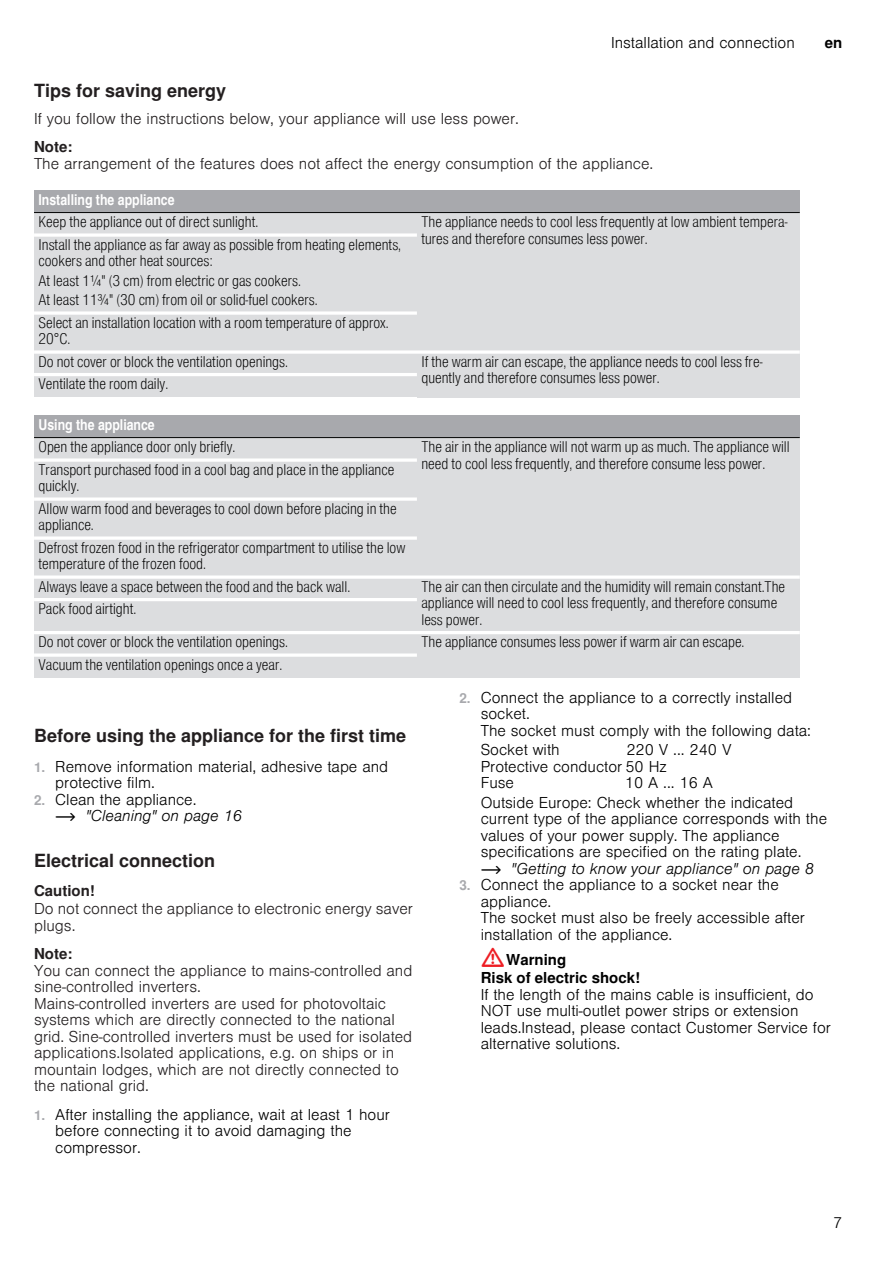
<style>
.page{position:relative;width:893px;height:1263px;background:#fff}
.page>*{position:absolute;margin:0;border:0;box-sizing:border-box;transform-origin:0 0}
.t1{font:700 18px "Nimbus San L";color:#231f20}
.t2{font:15px/16.5px "Nimbus San L Lig Con";color:#000}
.t3{font:300 15px/16.5px "Nimbus San L";color:#000}
.t4{font:300 15px/16.5px "Nimbus San L";color:#231f20}
.t5{font:15px "Nimbus San L Bol Con";color:#fff}
.t6{font:700 15px/18.5px "Nimbus San L";color:#000}
.t7{font:700 15px "Nimbus San L";color:#231f20}
.s1{font-weight:700;font-size:13.5px;color:#a8a9ad}
.s2{font-family:"BSH Symb PH1";font-weight:400}
.s3{font-style:italic}
.s4{font-family:"BSH Symb All";font-weight:400;font-size:21px;color:#ee1d23}
</style>
<div class="page">
<div style="left:34px;top:190px;width:765px;height:23px;background:#a8a9ad"></div>
<div style="left:34px;top:213px;width:383px;height:22px;background:#dcdddf"></div>
<div style="left:417px;top:213px;width:382px;height:139px;background:#dcdddf"></div>
<div style="left:34px;top:235px;width:383px;height:78px;background:#dcdddf"></div>
<div style="left:34px;top:313px;width:383px;height:39px;background:#dcdddf"></div>
<div style="left:34px;top:352px;width:383px;height:23px;background:#dcdddf"></div>
<div style="left:417px;top:352px;width:382px;height:45px;background:#dcdddf"></div>
<div style="left:34px;top:375px;width:383px;height:22px;background:#dcdddf"></div>
<hr style="left:34px;top:212px;width:765px;height:1px;background:#000">
<hr style="left:34px;top:233px;width:383px;height:4px;background:#f8f8f8">
<hr style="left:34px;top:311px;width:383px;height:4px;background:#f8f8f8">
<hr style="left:34px;top:350px;width:765px;height:4px;background:#f8f8f9">
<hr style="left:34px;top:373px;width:383px;height:3px;background:#fff">
<div style="left:34px;top:415px;width:765px;height:23px;background:#a8a9ad"></div>
<div style="left:34px;top:438px;width:383px;height:22px;background:#dcdddf"></div>
<div style="left:417px;top:438px;width:382px;height:139px;background:#dcdddf"></div>
<div style="left:34px;top:460px;width:383px;height:39px;background:#dcdddf"></div>
<div style="left:34px;top:499px;width:383px;height:39px;background:#dcdddf"></div>
<div style="left:34px;top:538px;width:383px;height:39px;background:#dcdddf"></div>
<div style="left:34px;top:577px;width:383px;height:23px;background:#dcdddf"></div>
<div style="left:417px;top:577px;width:382px;height:56px;background:#dcdddf"></div>
<div style="left:34px;top:600px;width:383px;height:33px;background:#dcdddf"></div>
<div style="left:34px;top:633px;width:383px;height:22px;background:#dcdddf"></div>
<div style="left:417px;top:633px;width:382px;height:45px;background:#dcdddf"></div>
<div style="left:34px;top:655px;width:383px;height:23px;background:#dcdddf"></div>
<hr style="left:34px;top:437px;width:765px;height:1px;background:#000">
<hr style="left:34px;top:458px;width:383px;height:4px;background:#f8f8f8">
<hr style="left:34px;top:497px;width:383px;height:4px;background:#f8f8f9">
<hr style="left:34px;top:536px;width:383px;height:4px;background:#f8f8f9">
<hr style="left:34px;top:575px;width:765px;height:4px;background:#fff">
<hr style="left:34px;top:598px;width:383px;height:3px;background:#fff">
<hr style="left:34px;top:631px;width:765px;height:3px;background:#fff">
<hr style="left:34px;top:653px;width:383px;height:4px;background:#f8f9f9">
<p class="t3" style="left:611px;top:33px;width:185px">Installation and connection</p>
<p class="t6" style="left:824px;top:33px;width:19px">en</p>
<p class="t1" style="left:34px;top:79px;width:194px">Tips for saving energy</p>
<p class="t4" style="left:34px;top:109px;width:486px">If you follow the instructions below, your appliance will use less power.</p>
<p class="t7" style="left:34px;top:137px;width:40px">Note:</p>
<p class="t4" style="left:34px;top:154px;width:620px">The arrangement of the features does not affect the energy consumption of the appliance.</p>
<p class="t5" style="left:39px;top:190px;width:138px">Installing the appliance</p>
<p class="t2" style="left:39px;top:213px;width:221px">Keep the appliance out of direct sunlight.</p>
<p class="t2" style="left:421px;top:213px;width:368px">The appliance needs to cool less frequently at low ambient tempera&shy;tures and therefore consumes less power.</p>
<p class="t2" style="left:39px;top:235px;width:364px">Install the appliance as far away as possible from heating elements, cookers and other heat sources:</p>
<p class="t2" style="left:39px;top:270px;width:281px;line-height:19.5px">At least 1¼" (3 cm) from electric or gas cookers.<br>At least 11¾" (30 cm) from oil or solid-fuel cookers.</p>
<p class="t2" style="left:39px;top:313px;width:352px">Select an installation location with a room temperature of approx.<br>20°C.</p>
<p class="t2" style="left:39px;top:352px;width:251px">Do not cover or block the ventilation openings.</p>
<p class="t2" style="left:421px;top:352px;width:342px">If the warm air can escape, the appliance needs to cool less fre&shy;quently and therefore consumes less power.</p>
<p class="t2" style="left:39px;top:375px;width:131px">Ventilate the room daily.</p>
<p class="t5" style="left:39px;top:415px;width:118px">Using the appliance</p>
<p class="t2" style="left:39px;top:438px;width:198px">Open the appliance door only briefly.</p>
<p class="t2" style="left:421px;top:438px;width:370px">The air in the appliance will not warm up as much. The appliance will need to cool less frequently, and therefore consume less power.</p>
<p class="t2" style="left:39px;top:460px;width:357px">Transport purchased food in a cool bag and place in the appliance quickly.</p>
<p class="t2" style="left:39px;top:499px;width:360px">Allow warm food and beverages to cool down before placing in the appliance.</p>
<p class="t2" style="left:39px;top:538px;width:368px">Defrost frozen food in the refrigerator compartment to utilise the low temperature of the frozen food.</p>
<p class="t2" style="left:39px;top:577px;width:313px">Always leave a space between the food and the back wall.</p>
<p class="t2" style="left:421px;top:577px;width:365px">The air can then circulate and the humidity will remain constant.The appliance will need to cool less frequently, and therefore consume less power.</p>
<p class="t2" style="left:39px;top:600px;width:99px">Pack food airtight.</p>
<p class="t2" style="left:39px;top:633px;width:251px">Do not cover or block the ventilation openings.</p>
<p class="t2" style="left:421px;top:633px;width:324px">The appliance consumes less power if warm air can escape.</p>
<p class="t2" style="left:39px;top:655px;width:245px">Vacuum the ventilation openings once a year.</p>
<p class="t1" style="left:34px;top:724px;width:374px">Before using the appliance for the first time</p>
<p class="t3" style="left:55px;top:757px;width:334px;text-indent:-21px"><span class="s1">1.</span> Remove information material, adhesive tape and protective film.</p>
<p class="t3" style="left:55px;top:790px;width:188px;text-indent:-21px"><span class="s1">2.</span> Clean the appliance.<br><span class="s2">~</span> <span class="s3">"Cleaning" on page 16</span></p>
<p class="t1" style="left:34px;top:849px;width:183px">Electrical connection</p>
<p class="t7" style="left:34px;top:881px;width:62px">Caution!</p>
<p class="t4" style="left:34px;top:899px;width:380px">Do not connect the appliance to electronic energy saver plugs.</p>
<p class="t7" style="left:34px;top:944px;width:40px">Note:</p>
<p class="t4" style="left:34px;top:961px;width:380px">You can connect the appliance to mains-controlled and sine-controlled inverters.<br>Mains-controlled inverters are used for photovoltaic systems which are directly connected to the national grid. Sine-controlled inverters must be used for isolated applications.Isolated applications, e.g. on ships or in mountain lodges, which are not directly connected to the national grid.</p>
<p class="t3" style="left:55px;top:1105px;width:336px;text-indent:-21px"><span class="s1">1.</span> After installing the appliance, wait at least 1 hour before connecting it to avoid damaging the compressor.</p>
<p class="t3" style="left:480px;top:688px;width:332px;text-indent:-21px"><span class="s1">2.</span> Connect the appliance to a correctly installed socket.<br>The socket must comply with the following data:</p>
<p class="t3" style="left:480px;top:740px;width:80px">Socket with</p>
<p class="t3" style="left:480px;top:740px;width:252px;text-indent:146px">220 V ... 240 V<br>Protective conductor 50 Hz<br>Fuse</p>
<p class="t3" style="left:625px;top:773px;width:89px">10 A ... 16 A</p>
<p class="t3" style="left:480px;top:793px;width:348px">Outside Europe: Check whether the indicated current type of the appliance corresponds with the values of your power supply. The appliance specifications are specified on the rating plate.<br><span class="s2">~</span> <span class="s3">"Getting to know your appliance" on page 8</span></p>
<p class="t3" style="left:480px;top:875px;width:326px;text-indent:-21px"><span class="s1">3.</span> Connect the appliance to a socket near the appliance.<br>The socket must also be freely accessible after installation of the appliance.</p>
<p class="t6" style="left:480px;top:950px;width:161px"><span class="s4">:</span>Warning<br>Risk of electric shock!</p>
<p class="t3" style="left:480px;top:985px;width:352px">If the length of the mains cable is insufficient, do NOT use multi-outlet power strips or extension leads.Instead, please contact Customer Service for alternative solutions.</p>
<p class="t3" style="left:833px;top:1213px;width:11px">7</p>
</div>
